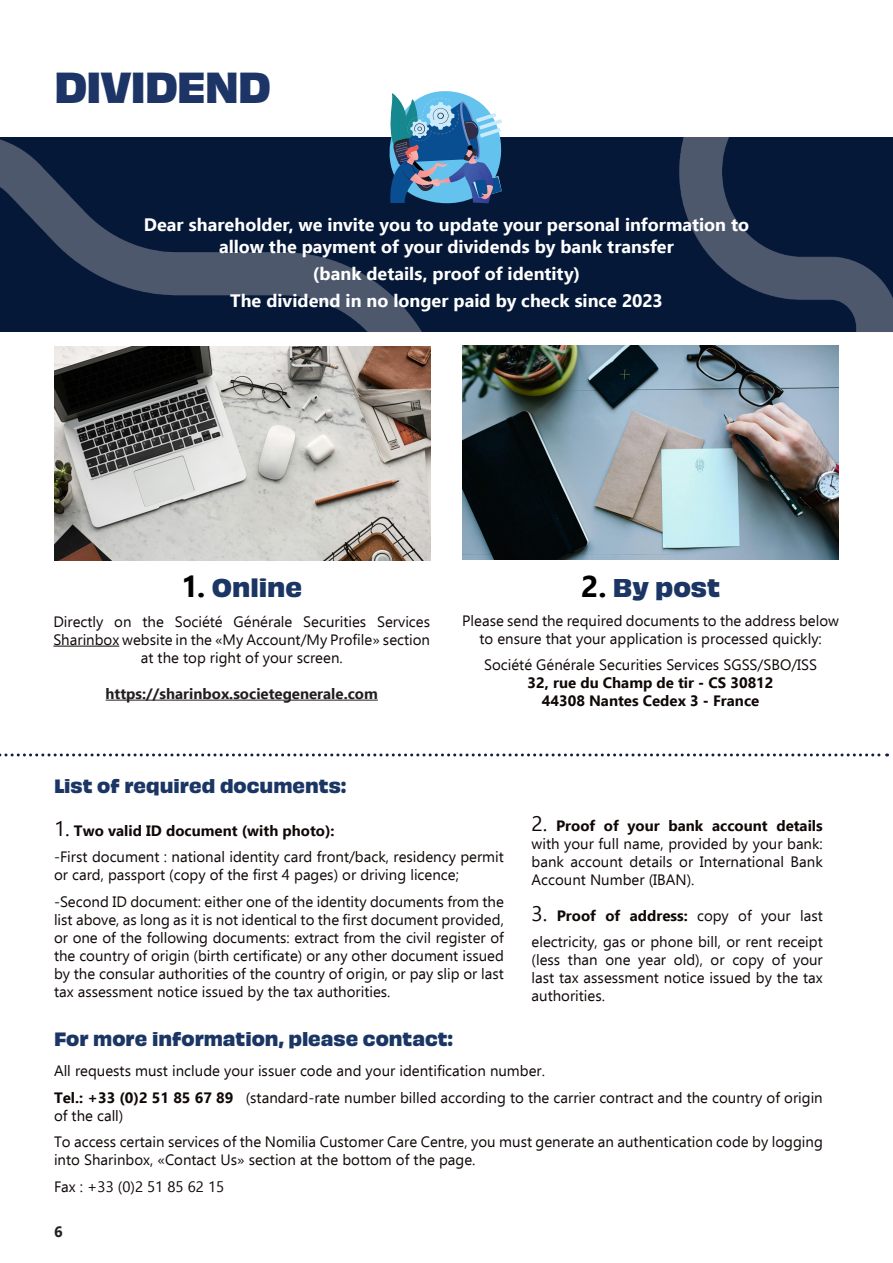
<style>
.page{position:relative;width:893px;height:1263px;background:#fff}
.page>*{position:absolute;margin:0;border:0;box-sizing:border-box;transform-origin:0 0}
.titre_sommaire{font:700 40.5px "Obviously";letter-spacing:-.03em;color:#1d3566}
.titre_guide2{font:700 24px "Obviously";color:#1b3664}
.texte{font:700 18px/22.5px "Ebrima";color:#fff;text-align:center}
.titre_guide2-2{font:700 18px "Obviously";color:#1b3664}
.texte-2{font:15px/18px "Ebrima";color:#100807}
.texte-3{font:700 15px "Ebrima";color:#100807}
.texte-4{font:700 15px "Ebrima";color:#231f20}
.s1{font-family:"Ebrima";font-size:30px;color:#000002}
.s2{font-size:21px}
.s3{font-weight:700}
.s4{font-weight:400;font-size:21px}
</style>
<div class="page">
<img style="left:0;top:137px;width:893px;height:195px">
<hr style="left:53px;top:646px;width:66px;height:1px;background:#100807">
<hr style="left:106px;top:700px;width:272px;height:1px;background:#231f20">
<img style="left:462px;top:345px;width:377px;height:214px">
<svg style="left:383px;top:91px;width:124px;height:116px;background:#5a8aaf"></svg>
<svg style="left:0;top:753px;width:888px;height:3px"></svg>
<img style="left:54px;top:346px;width:377px;height:214px">
<p class="titre_sommaire" style="left:54px;top:55px;width:219px">DIVIDEND</p>
<p class="texte" style="left:144px;top:212px;width:607px">Dear shareholder, we invite you to update your personal information to allow the payment of your dividends by bank transfer</p>
<p class="texte" style="left:313px;top:261px;width:268px">(bank details, proof of identity)</p>
<p class="texte" style="left:230px;top:288px;width:434px">The dividend in no longer paid by check since 2023</p>
<p class="titre_guide2" style="left:181px;top:568px;width:123px"><span class="s1">1.</span> Online</p>
<p class="titre_guide2" style="left:581px;top:568px;width:141px"><span class="s1">2.</span> By post</p>
<p class="texte-2" style="left:53px;top:612px;width:378px;text-align:center">Directly on the Société Générale Securities Services<br>Sharinbox website in the «My Account/My Profile» section at the top right of your screen.</p>
<p class="texte-4" style="left:106px;top:682px;width:274px">https://sharinbox.societegenerale.com</p>
<p class="titre_guide2-2" style="left:54px;top:771px;width:294px">List of required documents:</p>
<p class="texte-2" style="left:462px;top:612px;width:378px;text-align:center">Please send the required documents to the address below to ensure that your application is processed quickly:</p>
<p class="texte-2" style="left:484px;top:655px;width:334px">Société Générale Securities Services SGSS/SBO/ISS</p>
<p class="texte-3" style="left:528px;top:671px;width:247px">32, rue du Champ de tir - CS 30812</p>
<p class="texte-3" style="left:542px;top:689px;width:219px">44308 Nantes Cedex 3 - France</p>
<p class="texte-2" style="left:531px;top:816px;width:293px;text-align:justify"><span class="s2">2.</span> <span class="s3">Proof of your bank account details </span>with your full name, provided by your bank: bank account details or International Bank Account Number (IBAN).</p>
<p class="texte-3" style="left:54px;top:818px;width:282px"><span class="s4">1.</span> Two valid ID document (with photo):</p>
<p class="texte-2" style="left:54px;top:847px;width:451px">-First document : national identity card front/back, residency permit or card, passport (copy of the first 4 pages) or driving licence;</p>
<p class="texte-2" style="left:54px;top:892px;width:451px;text-align:justify">-Second ID document: either one of the identity documents from the list above, as long as it is not identical to the first document provided, or one of the following documents: extract from the civil register of the country of origin (birth certificate) or any other document issued by the consular authorities of the country of origin, or pay slip or last tax assessment notice issued by the tax authorities.</p>
<p class="texte-2" style="left:531px;top:903px;width:293px;line-height:25.2px"><span class="s2">3.</span> <span class="s3">Proof of address:</span> copy of your last electricity, gas or phone bill, or rent receipt</p>
<p class="texte-2" style="left:531px;top:950px;width:293px;text-align:justify">(less than one year old), or copy of your last tax assessment notice issued by the tax authorities.</p>
<p class="titre_guide2-2" style="left:54px;top:1024px;width:400px">For more information, please contact:</p>
<p class="texte-2" style="left:54px;top:1061px;width:492px">All requests must include your issuer code and your identification number.</p>
<p class="texte-2" style="left:54px;top:1088px;width:770px"><span class="s3">Tel.: +33 (0)2 51 85 67 89</span> (standard-rate number billed according to the carrier contract and the country of origin of the call)</p>
<p class="texte-2" style="left:54px;top:1132px;width:770px">To access certain services of the Nomilia Customer Care Centre, you must generate an authentication code by logging into Sharinbox, «Contact Us» section at the bottom of the page.</p>
<p class="texte-2" style="left:54px;top:1177px;width:172px">Fax : +33 (0)2 51 85 62 15</p>
<p class="texte-4" style="left:54px;top:1220px;width:10px">6</p>
</div>
